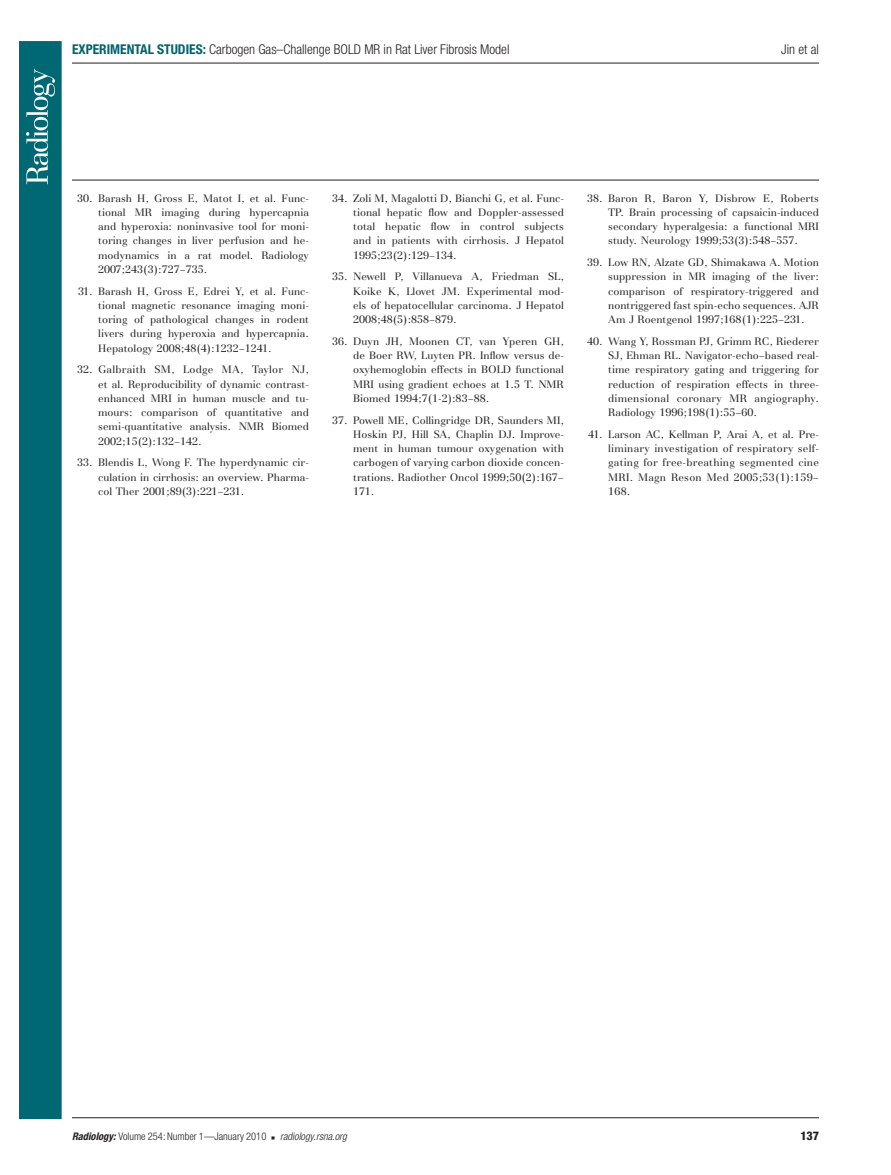
<style>
.page{position:relative;width:891px;height:1175px;background:#fff}
.page>*{position:absolute;margin:0;border:0;box-sizing:border-box;transform-origin:0 0}
.t1{font:300 condensed 13.5px "Helvetica Neue";color:#231f20}
.t2{font:800 condensed 12px "Helvetica Neue";color:#231f20}
.t3{font:10.8px/14.2px "AT Basilia";color:#231f20;text-align:justify}
.t4{font:300 condensed 10.5px "Helvetica Neue";color:#231f20}
.s1{font-weight:700;color:#00636e}
.s2{font-weight:700;font-style:italic}
.s3{font-family:"Universal Newswith Comm Pi";font-weight:400;font-stretch:normal;font-size:6px}
.s4{font-style:italic}
</style>
<div class="page">
<div style="left:19px;top:41px;width:43px;height:1078px;background:#006873;border:2px solid #006873"></div>
<svg style="left:26px;top:69px;width:29px;height:115px"></svg>
<hr style="left:72px;top:180px;width:747px;height:1px;background:#231f20">
<hr style="left:72px;top:63px;width:747px;height:1px;background:#231f20">
<hr style="left:72px;top:1117px;width:747px;height:1px;background:#231f20">
<p class="t1" style="left:72px;top:44px;width:439px"><span class="s1">EXPERIMENTAL STUDIES:</span> Carbogen Gas–Challenge BOLD MR in Rat Liver Fibrosis Model</p>
<p class="t1" style="left:781px;top:44px;width:39px">Jin et al</p>
<p class="t3" style="left:98px;top:192px;width:212px;text-indent:-21px">30 . Barash H , Gross E , Matot I , et al . Func&shy;tional MR imaging during hypercapnia and hyperoxia: noninvasive tool for moni&shy;toring changes in liver perfusion and he&shy;modynamics in a rat model . Radiology 2007 ; 243 ( 3 ): 727 – 735 .</p>
<p class="t3" style="left:98px;top:285px;width:212px;text-indent:-20px">31 . Barash H , Gross E , Edrei Y , et al . Func&shy;tional magnetic resonance imaging moni&shy;toring of pathological changes in rodent livers during hyperoxia and hypercapnia .<br>Hepatology 2008 ; 48 ( 4 ): 1232 – 1241 .</p>
<p class="t3" style="left:98px;top:364px;width:212px;text-indent:-21px">32 . Galbraith SM , Lodge MA , Taylor NJ , et al . Reproducibility of dynamic contrast&shy;enhanced MRI in human muscle and tu&shy;mours: comparison of quantitative and semi-quantitative analysis . NMR Biomed 2002 ; 15 ( 2 ): 132 – 142 .</p>
<p class="t3" style="left:98px;top:457px;width:212px;text-indent:-21px">33 . Blendis L , Wong F . The hyperdynamic cir&shy;culation in cirrhosis: an overview . Pharma&shy;col Ther 2001 ; 89 ( 3 ): 221 – 231 .</p>
<p class="t3" style="left:353px;top:192px;width:212px;text-indent:-21px">34 . Zoli M , Magalotti D , Bianchi G , et al . Func&shy;tional hepatic flow and Doppler-assessed total hepatic flow in control subjects and in patients with cirrhosis . J Hepatol 1995 ; 23 ( 2 ): 129 – 134 .</p>
<p class="t3" style="left:353px;top:271px;width:212px;text-indent:-21px">35 . Newell P , Villanueva A , Friedman SL , Koike K , Llovet JM . Experimental mod&shy;els of hepatocellular carcinoma . J Hepatol 2008 ; 48 ( 5 ): 858 – 879 .</p>
<p class="t3" style="left:353px;top:335px;width:212px;text-indent:-21px">36 . Duyn JH , Moonen CT , van Yperen GH , de Boer RW , Luyten PR . Inflow versus de&shy;oxyhemoglobin effects in BOLD functional MRI using gradient echoes at 1.5 T . NMR Biomed 1994 ; 7 ( 1-2 ): 83 – 88 .</p>
<p class="t3" style="left:353px;top:414px;width:212px;text-indent:-21px">37 . Powell ME , Collingridge DR , Saunders MI , Hoskin PJ , Hill SA , Chaplin DJ . Improve&shy;ment in human tumour oxygenation with carbogen of varying carbon dioxide concen&shy;trations . Radiother Oncol 1999 ; 50 ( 2 ): 167 – 171 .</p>
<p class="t3" style="left:608px;top:192px;width:212px;text-indent:-21px">38 . Baron R , Baron Y , Disbrow E , Roberts TP . Brain processing of capsaicin-induced secondary hyperalgesia: a functional MRI study . Neurology 1999 ; 53 ( 3 ): 548 – 557 .</p>
<p class="t3" style="left:608px;top:256px;width:212px;text-indent:-21px">39 . Low RN , Alzate GD , Shimakawa A . Motion suppression in MR imaging of the liver: comparison of respiratory-triggered and nontriggered fast spin-echo sequences . AJR Am J Roentgenol 1997 ; 168 ( 1 ): 225 – 231 .</p>
<p class="t3" style="left:608px;top:335px;width:212px;text-indent:-21px">40 . Wang Y , Rossman PJ , Grimm RC , Riederer SJ , Ehman RL . Navigator-echo–based real&shy;time respiratory gating and triggering for reduction of respiration effects in three&shy;dimensional coronary MR angiography .<br>Radiology 1996 ; 198 ( 1 ): 55 – 60 .</p>
<p class="t3" style="left:608px;top:428px;width:212px;text-indent:-20px">41 . Larson AC , Kellman P , Arai A , et al . Pre&shy;liminary investigation of respiratory self&shy;gating for free-breathing segmented cine MRI . Magn Reson Med 2005 ; 53 ( 1 ): 159 – 168 .</p>
<p class="t4" style="left:72px;top:1132px;width:276px"><span class="s2">Radiology:</span> Volume 254: Number 1—January 2010 <span class="s3">n</span> <span class="s4">radiology.rsna.org</span></p>
<p class="t2" style="left:801px;top:1131px;width:20px">137</p>
</div>
